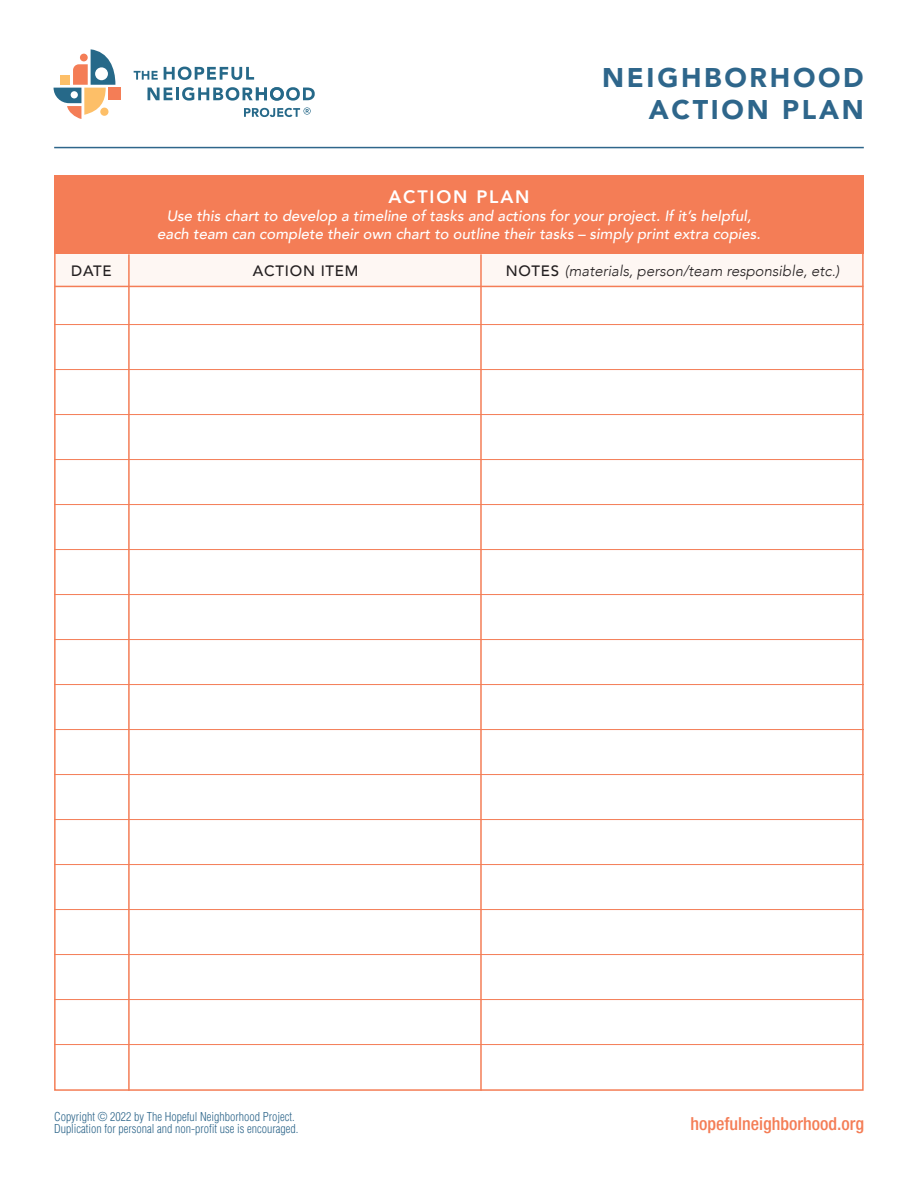
<style>
.page{position:relative;width:918px;height:1188px;background:#fff}
.page>*{position:absolute;margin:0;border:0;box-sizing:border-box;transform-origin:0 0}
.t1{font:900 27px/31.5px "Avenir";letter-spacing:.1em;color:#2e668b;text-align:right}
.t2{font:500 condensed 18px "Helvetica Neue LT Std";color:#f47d56}
.t3{font:800 18px "Avenir";letter-spacing:.1em;color:#fff}
.t4{font:italic 500 15px/18px "Avenir";color:#fff;text-align:center}
.t5{font:italic 300 15px "Avenir";color:#231f20}
.t6{font:500 15px "Avenir";letter-spacing:.05em;color:#231f20}
.t7{font:300 condensed 12px/12px "Helvetica LT Std";color:#2e668b}
.s1{font-weight:500;font-style:normal}
</style>
<div class="page">
<div style="left:109px;top:88px;width:12px;height:12px;background:#f47d56"></div>
<svg style="left:54px;top:49px;width:61px;height:70px"></svg>
<svg style="left:164px;top:67px;width:90px;height:13px"></svg>
<svg style="left:134px;top:71px;width:24px;height:9px"></svg>
<svg style="left:147px;top:87px;width:168px;height:14px"></svg>
<svg style="left:244px;top:107px;width:67px;height:10px"></svg>
<hr style="left:54px;top:147px;width:810px;height:1px;background:#2e668b">
<div style="left:54px;top:254px;width:810px;height:33px;background:#fef7f3"></div>
<div style="left:54px;top:176px;width:810px;height:78px;background:#f47d56"></div>
<hr style="left:128px;top:254px;width:2px;height:837px;background:#f47d56">
<hr style="left:480px;top:254px;width:2px;height:837px;background:#f47d56">
<hr style="left:54px;top:324px;width:810px;height:1px;background:#f47d56">
<hr style="left:54px;top:369px;width:810px;height:1px;background:#f47d56">
<hr style="left:54px;top:414px;width:810px;height:1px;background:#f47d56">
<hr style="left:54px;top:459px;width:810px;height:1px;background:#f47d56">
<hr style="left:54px;top:504px;width:810px;height:1px;background:#f47d56">
<hr style="left:54px;top:549px;width:810px;height:1px;background:#f47d56">
<hr style="left:54px;top:594px;width:810px;height:1px;background:#f47d56">
<hr style="left:54px;top:639px;width:810px;height:1px;background:#f47d56">
<hr style="left:54px;top:684px;width:810px;height:1px;background:#f47d56">
<hr style="left:54px;top:729px;width:810px;height:1px;background:#f47d56">
<hr style="left:54px;top:774px;width:810px;height:1px;background:#f47d56">
<hr style="left:54px;top:819px;width:810px;height:1px;background:#f47d56">
<hr style="left:54px;top:864px;width:810px;height:1px;background:#f47d56">
<hr style="left:54px;top:909px;width:810px;height:1px;background:#f47d56">
<hr style="left:54px;top:954px;width:810px;height:1px;background:#f47d56">
<hr style="left:54px;top:999px;width:810px;height:1px;background:#f47d56">
<hr style="left:54px;top:1044px;width:810px;height:1px;background:#f47d56">
<hr style="left:55px;top:286px;width:808px;height:1px;background:#f47d56">
<h1 class="t1" style="left:602px;top:61px;width:263px">NEIGHBORHOOD<br>ACTION PLAN</h1>
<p class="t6" style="left:71px;top:258px;width:42px">DATE</p>
<p class="t3" style="left:389px;top:182px;width:142px">ACTION PLAN</p>
<p class="t4" style="left:157px;top:207px;width:605px">Use this chart to develop a timeline of tasks and actions for your project. If it’s helpful, each team can complete their own chart to outline their tasks – simply print extra copies.</p>
<p class="t6" style="left:253px;top:258px;width:107px">ACTION ITEM</p>
<p class="t5" style="left:506px;top:262px;width:335px"><span class="s1">NOTES</span> (materials, person/team responsible, etc.)</p>
<p class="t7" style="left:54px;top:1111px;width:246px">Copyright © 2022 by The Hopeful Neighborhood Project.<br>Duplication for personal and non-profit use is encouraged.</p>
<p class="t2" style="left:691px;top:1113px;width:175px">hopefulneighborhood.org</p>
</div>
